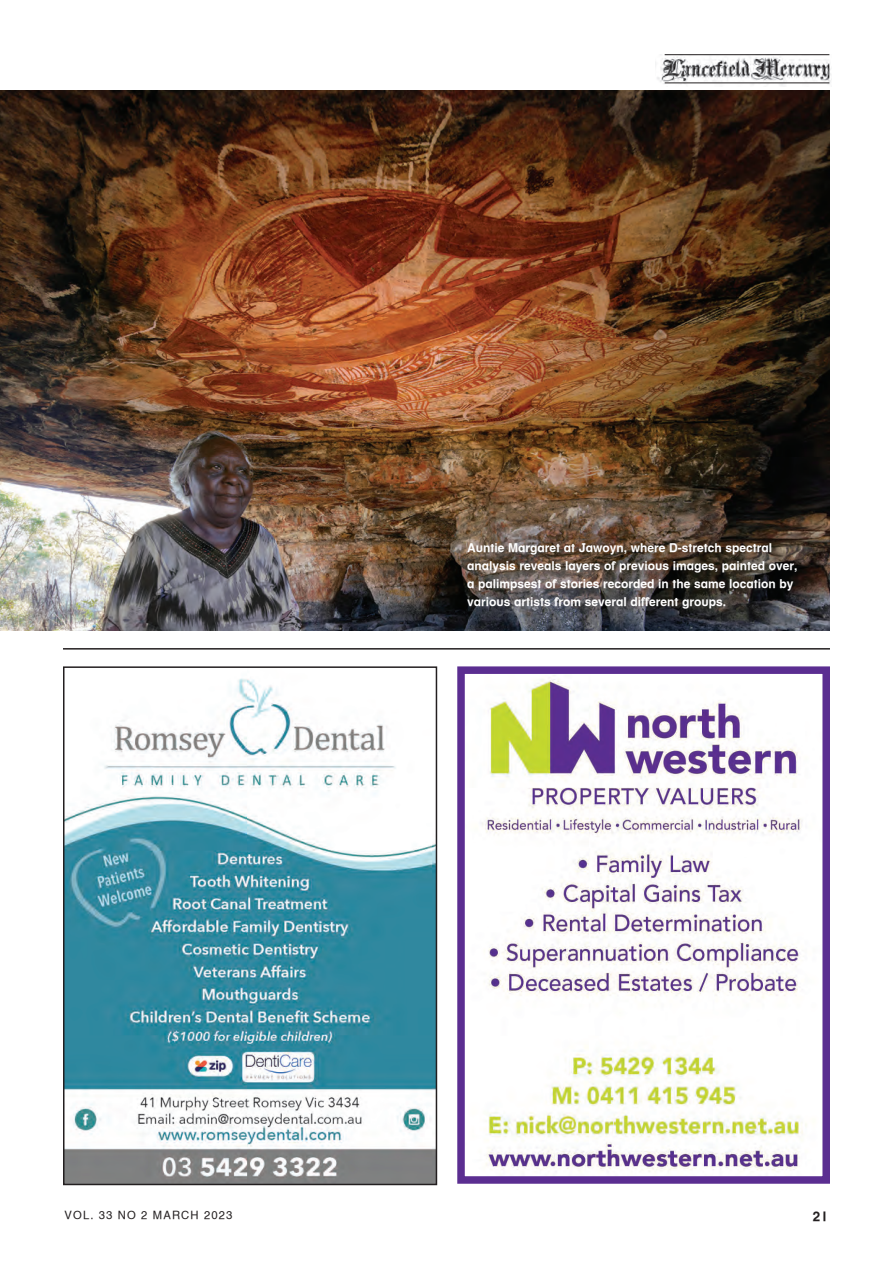
<style>
.page{position:relative;width:893px;height:1263px;background:#fff}
.page>*{position:absolute;margin:0;border:0;box-sizing:border-box;transform-origin:0 0}
.t1{font:700 13.5px "Helvetica Textbook LT";color:#231f20}
.t2{font:700 12px/18px "Helvetica Textbook LT";color:#fff}
.t3{font:11.25px "Helvetica Textbook LT";letter-spacing:.1em;color:#231f20}
</style>
<div class="page">
<img style="left:66px;top:678px;width:368px;height:504px">
<div style="left:63px;top:666px;width:374px;height:519px;border:2px solid #231f20"></div>
<hr style="left:63px;top:648px;width:767px;height:2px;background:#231f20">
<img style="left:482px;top:675px;width:325px;height:497px">
<div style="left:457px;top:666px;width:373px;height:518px;border:8px solid #5b2e91"></div>
<img style="left:0;top:90px;width:830px;height:540px">
<img style="left:655px;top:54px;width:176px;height:32px">
<hr style="left:665px;top:83px;width:164px;height:1px;background:#231f20">
<hr style="left:665px;top:54px;width:164px;height:1px;background:#231f20">
<p class="t2" style="left:467px;top:538px;width:332px">Auntie Margaret at Jawoyn, where D-stretch spectral analysis reveals layers of previous images, painted over, a palimpsest of stories recorded in the same location by various artists from several different groups.</p>
<p class="t3" style="left:64px;top:1208px;width:169px">VOL. 33 NO 2 MARCH 2023</p>
<p class="t1" style="left:813px;top:1208px;width:17px">21</p>
</div>
